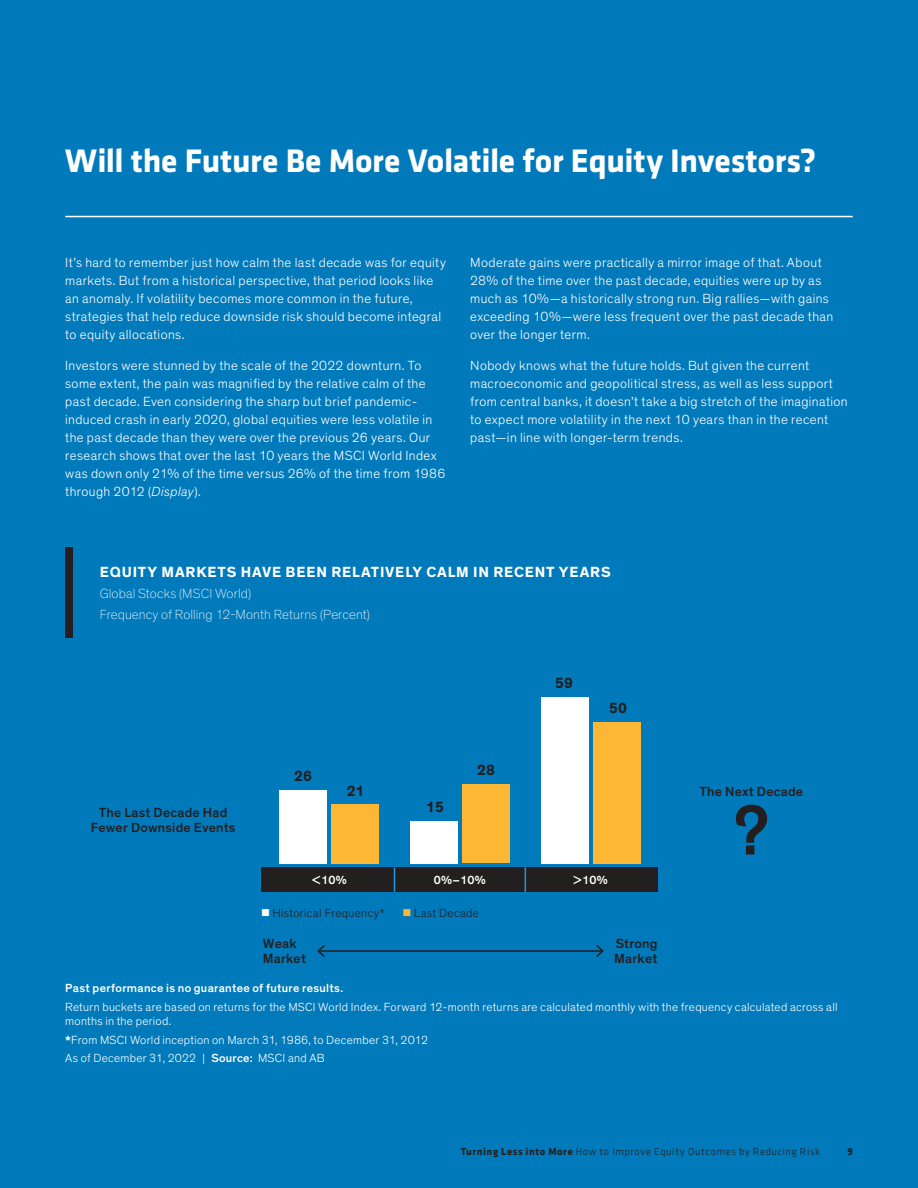
<style>
.page{position:relative;width:918px;height:1188px;background:#007abb}
.page>*{position:absolute;margin:0;border:0;box-sizing:border-box;transform-origin:0 0}
.t1{font:500 72px "Theinhardt";color:#231f20}
.t2{font:700 33.75px "Klavika";letter-spacing:-.01em;color:#fff}
.t3{font:700 15px "Theinhardt";letter-spacing:.055em;color:#fff}
.t4{font:700 15px "Theinhardt";color:#231f20}
.t5{font:300 13.5px/18px "Theinhardt";letter-spacing:.03em;color:#fff}
.t6{font:500 13.5px/15px "Theinhardt";letter-spacing:.015em;color:#231f20}
.t7{font:100 13.5px/21px "Theinhardt";letter-spacing:.01em;color:#fff}
.t8{font:300 12px/14.2px "Theinhardt";letter-spacing:.025em;color:#fff}
.t9{font:500 12px "Theinhardt";letter-spacing:.025em;color:#fff}
.t10{font:300 12px "Theinhardt";letter-spacing:.03em;color:#231f20}
.t11{font:300 10.5px "Klavika";letter-spacing:.06em;color:#231f20}
.t12{font:700 10.5px "Klavika";color:#231f20}
.s1{font-style:italic}
.s2{color:#fff}
.s3{color:#fdb735}
.s4{font-weight:500}
.s5{font-weight:700}
</style>
<div class="page">
<div style="left:65px;top:547px;width:8px;height:90px;background:#231f20"></div>
<hr style="left:319px;top:950px;width:283px;height:2px;background:#231f20">
<svg style="left:317px;top:945px;width:8px;height:12px"></svg>
<svg style="left:596px;top:945px;width:8px;height:12px"></svg>
<div style="left:331px;top:804px;width:47px;height:59px;background:#fdb735"></div>
<div style="left:462px;top:784px;width:47px;height:79px;background:#fdb735"></div>
<div style="left:593px;top:722px;width:47px;height:141px;background:#fdb735"></div>
<div style="left:279px;top:790px;width:47px;height:73px;background:#fff"></div>
<div style="left:410px;top:821px;width:47px;height:42px;background:#fff"></div>
<div style="left:541px;top:697px;width:47px;height:166px;background:#fff"></div>
<div style="left:262px;top:867px;width:396px;height:24px;background:#231f20"></div>
<svg style="left:525px;top:867px;width:1px;height:25px"></svg>
<svg style="left:394px;top:867px;width:1px;height:25px"></svg>
<hr style="left:65px;top:216px;width:788px;height:1px;background:#fff">
<h2 class="t2" style="left:65px;top:137px;width:753px">Will the Future Be More Volatile for Equity Investors?</h2>
<p class="t5" style="left:65px;top:254px;width:382px">It’s hard to remember just how calm the last decade was for equity markets. But from a historical perspective, that period looks like an anomaly. If volatility becomes more common in the future, strategies that help reduce downside risk should become integral to equity allocations.</p>
<p class="t5" style="left:65px;top:357px;width:382px">Investors were stunned by the scale of the 2022 downturn. To some extent, the pain was magnified by the relative calm of the past decade. Even considering the sharp but brief pandemic&shy;induced crash in early 2020, global equities were less volatile in the past decade than they were over the previous 26 years. Our research shows that over the last 10 years the MSCI World Index was down only 21% of the time versus 26% of the time from 1986 through 2012 (<span class="s1">Display</span>).</p>
<p class="t5" style="left:470px;top:253px;width:365px">Moderate gains were practically a mirror image of that. About 28% of the time over the past decade, equities were up by as much as 10%—a historically strong run. Big rallies—with gains exceeding 10%—were less frequent over the past decade than over the longer term.</p>
<p class="t5" style="left:470px;top:357px;width:379px">Nobody knows what the future holds. But given the current macroeconomic and geopolitical stress, as well as less support from central banks, it doesn’t take a big stretch of the imagination to expect more volatility in the next 10 years than in the recent past—in line with longer-term trends.</p>
<p class="t3" style="left:100px;top:563px;width:512px">EQUITY MARKETS HAVE BEEN RELATIVELY CALM IN RECENT YEARS</p>
<p class="t7" style="left:100px;top:583px;width:272px">Global Stocks (MSCI World)<br>Frequency of Rolling 12-Month Returns (Percent)</p>
<p class="t6" style="left:91px;top:805px;width:146px;text-align:center">The Last Decade Had<br>Fewer Downside Events</p>
<p class="t4" style="left:294px;top:766px;width:19px">26</p>
<p class="t4" style="left:347px;top:781px;width:19px">21</p>
<p class="t4" style="left:426px;top:798px;width:19px">15</p>
<p class="t4" style="left:477px;top:760px;width:19px">28</p>
<p class="t4" style="left:555px;top:673px;width:19px">59</p>
<p class="t4" style="left:609px;top:699px;width:19px">50</p>
<p class="t9" style="left:312px;top:873px;width:36px">&lt;10%</p>
<p class="t9" style="left:434px;top:873px;width:53px">0%–10%</p>
<p class="t9" style="left:573px;top:873px;width:36px">&gt;10%</p>
<p class="t10" style="left:261px;top:906px;width:125px"><span class="s2">■</span> Historical Frequency*</p>
<p class="t10" style="left:403px;top:906px;width:78px"><span class="s3">■</span> Last Decade</p>
<p class="t6" style="left:263px;top:936px;width:45px">Weak<br>Market</p>
<p class="t6" style="left:614px;top:936px;width:45px">Strong<br>Market</p>
<p class="t6" style="left:700px;top:784px;width:105px">The Next Decade</p>
<h1 class="t1" style="left:734px;top:787px;width:37px">?</h1>
<p class="t9" style="left:65px;top:981px;width:280px">Past performance is no guarantee of future results.</p>
<p class="t8" style="left:65px;top:1000px;width:774px">Return buckets are based on returns for the MSCI World Index. Forward 12-month returns are calculated monthly with the frequency calculated across all months in the period.</p>
<p class="t8" style="left:65px;top:1030px;width:364px;line-height:18.8px"><span class="s4">*</span>From MSCI World inception on March 31, 1986, to December 31, 2012<br>As of December 31, 2022 | <span class="s4">Source:</span> MSCI and AB</p>
<p class="t11" style="left:461px;top:1146px;width:361px"><span class="s5">Turning Less into More</span> How to Improve Equity Outcomes by Reducing Risk</p>
<p class="t12" style="left:847px;top:1144px;width:7px">9</p>
</div>
